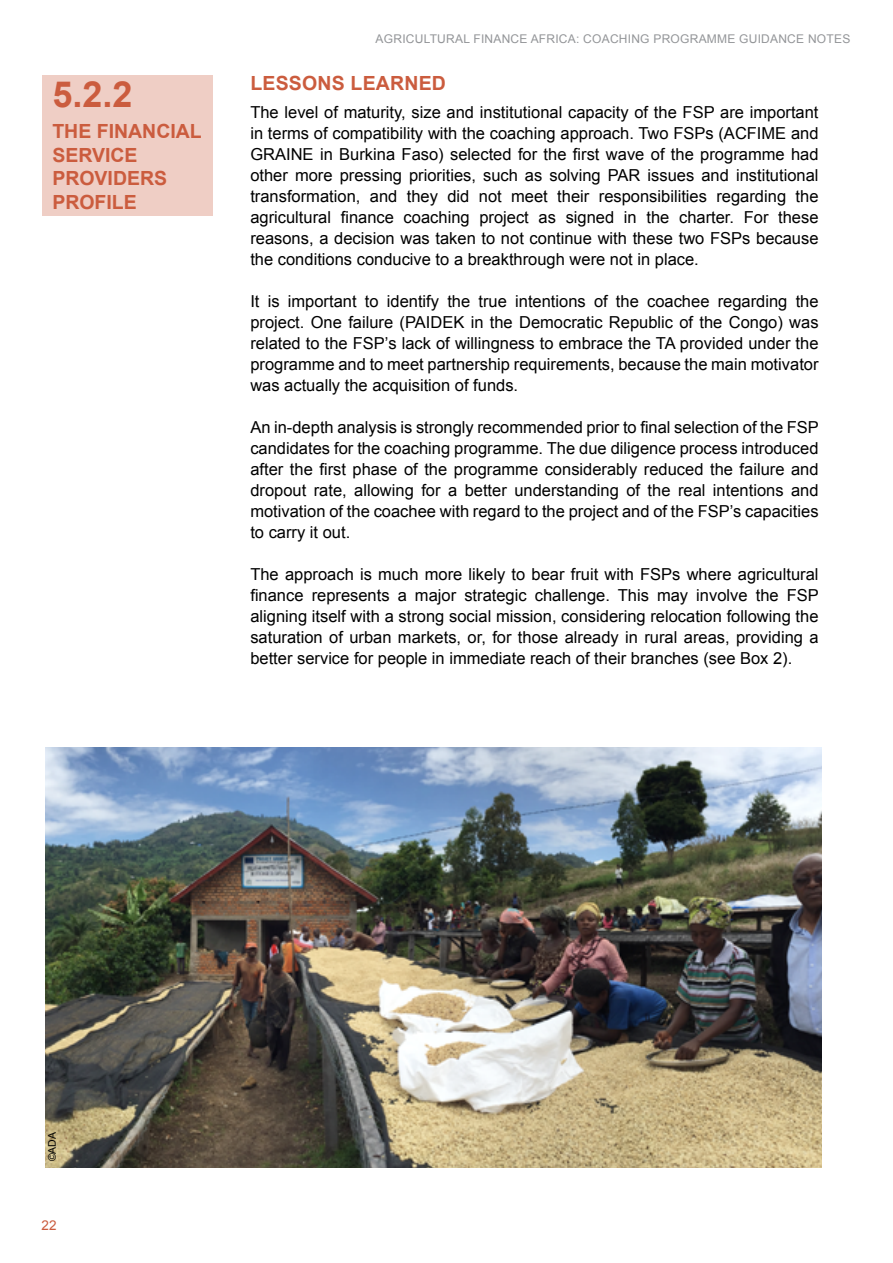
<style>
.page{position:relative;width:893px;height:1263px;background:#fff}
.page>*{position:absolute;margin:0;border:0;box-sizing:border-box;transform-origin:0 0}
.t1{font:700 36px "Arial";color:#cb5c3e}
.t2{font:700 19.5px/23.4px "Arial";color:#cb5c3e}
.t3{font:16.5px/21px "Arial";color:#000;text-align:justify}
.t4{font:13.5px "Arial";color:#cb5c3e}
.t5{font:12px "Arial";letter-spacing:.02em;color:#939598}
.t6{font:10.5px "Arial";color:#000}
</style>
<div class="page">
<div style="left:43px;top:75px;width:170px;height:141px;background:#efcec5"></div>
<img style="left:46px;top:747px;width:776px;height:420px">
<h1 class="t1" style="left:52px;top:71px;width:82px">5.2.2</h1>
<p class="t2" style="left:52px;top:121px;width:151px">THE FINANCIAL<br>SERVICE<br>PROVIDERS<br>PROFILE</p>
<p class="t5" style="left:376px;top:31px;width:476px">AGRICULTURAL FINANCE AFRICA: COACHING PROGRAMME GUIDANCE NOTES</p>
<p class="t2" style="left:250px;top:72px;width:197px">LESSONS LEARNED</p>
<p class="t3" style="left:250px;top:101px;width:570px">The level of maturity, size and institutional capacity of the FSP are important in terms of compatibility with the coaching approach. Two FSPs (ACFIME and GRAINE in Burkina Faso) selected for the first wave of the programme had other more pressing priorities, such as solving PAR issues and institutional transformation, and they did not meet their responsibilities regarding the agricultural finance coaching project as signed in the charter. For these reasons, a decision was taken to not continue with these two FSPs because the conditions conducive to a breakthrough were not in place.</p>
<p class="t3" style="left:250px;top:290px;width:570px">It is important to identify the true intentions of the coachee regarding the project. One failure (PAIDEK in the Democratic Republic of the Congo) was related to the FSP’s lack of willingness to embrace the TA provided under the programme and to meet partnership requirements, because the main motivator was actually the acquisition of funds.</p>
<p class="t3" style="left:250px;top:416px;width:570px">An in-depth analysis is strongly recommended prior to final selection of the FSP candidates for the coaching programme. The due diligence process introduced after the first phase of the programme considerably reduced the failure and dropout rate, allowing for a better understanding of the real intentions and motivation of the coachee with regard to the project and of the FSP’s capacities to carry it out.</p>
<p class="t3" style="left:250px;top:563px;width:570px">The approach is much more likely to bear fruit with FSPs where agricultural finance represents a major strategic challenge. This may involve the FSP aligning itself with a strong social mission, considering relocation following the saturation of urban markets, or, for those already in rural areas, providing a better service for people in immediate reach of their branches (see Box 2).</p>
<p class="t6" style="left:45px;top:1161px;width:31px;rotate:-90deg">©ADA</p>
<p class="t4" style="left:42px;top:1216px;width:17px">22</p>
</div>
